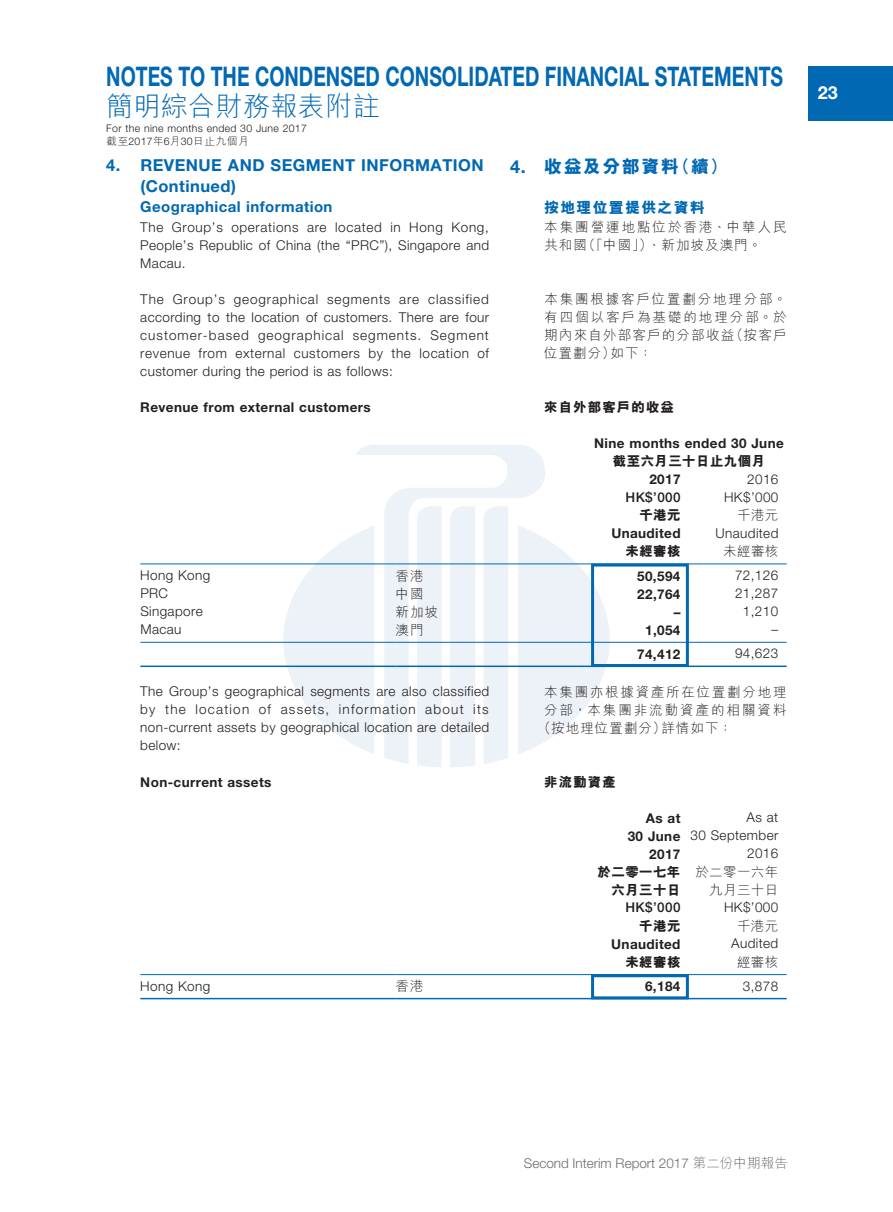
<style>
.page{position:relative;width:893px;height:1212px;background:#fff}
.page>*{position:absolute;margin:0;border:0;box-sizing:border-box;transform-origin:0 0}
.t1{font:700 27px "Helvetica Neue LT Std";color:#0168b3;scale:.72 1}
.t2{font:300 27px "M Hei HK";letter-spacing:.015em;color:#0168b3}
.t3{font:800 18px "M Hei HK";letter-spacing:.08em;color:#0168b3}
.t4{font:700 18px "Helvetica Neue LT Std";color:#fff}
.t5{font:700 16.5px/21px "Helvetica Neue LT Std";letter-spacing:.03em;color:#0168b3}
.t6{font:700 15px "Helvetica Neue LT Std";letter-spacing:.03em;color:#0168b3}
.t7{font:800 15px "M Hei HK";letter-spacing:.08em;color:#0168b3}
.t8{font:300 13.5px/18px "Helvetica Neue LT Std";letter-spacing:.03em;color:#231f20;text-align:justify}
.t9{font:300 13.5px/18px "M Hei HK";letter-spacing:.13em;color:#231f20}
.t10{font:700 13.5px "Helvetica Neue LT Std";letter-spacing:.03em;color:#231f20}
.t11{font:800 13.5px/18px "M Hei HK";letter-spacing:.03em;color:#231f20}
.t12{font:300 13.5px "Helvetica Neue LT Std";color:#6c6d70}
.t13{font:500 13.5px "Helvetica Neue LT Std";letter-spacing:.03em;color:#231f20}
.t14{font:300 13.5px "M Hei HK";letter-spacing:.08em;color:#231f20}
.t15{font:800 13.5px "M Hei HK";letter-spacing:.08em;color:#231f20}
.t16{font:300 10.5px "Helvetica Neue LT Std";letter-spacing:.03em;color:#231f20}
.t17{font:300 10.5px "M Hei HK";letter-spacing:.08em;color:#231f20}
.s1{font-family:"Helvetica Neue LT Std"}
.s2{font-family:"Helvetica Neue LT Std";font-weight:700}
.s3{font-weight:700}
.s4{font-weight:300}
.s5{font-family:"M Hei HK"}
</style>
<div class="page">
<div style="left:808px;top:66px;width:85px;height:55px;background:#0168b3"></div>
<svg style="left:356px;top:445px;width:189px;height:319px"></svg>
<svg style="left:283px;top:525px;width:91px;height:229px"></svg>
<div style="left:450px;top:506px;width:25px;height:261px;background:#edf1f8"></div>
<svg style="left:518px;top:525px;width:92px;height:229px"></svg>
<div style="left:484px;top:506px;width:24px;height:258px;background:#edf1f8"></div>
<hr style="left:140px;top:563px;width:255px;height:1px;background:#0168b3">
<hr style="left:395px;top:563px;width:196px;height:1px;background:#0168b3">
<div style="left:591px;top:563px;width:98px;height:104px;border:3px solid #0168b3"></div>
<hr style="left:689px;top:563px;width:98px;height:1px;background:#0168b3">
<hr style="left:140px;top:642px;width:255px;height:1px;background:#0168b3">
<hr style="left:395px;top:642px;width:196px;height:1px;background:#0168b3">
<hr style="left:591px;top:642px;width:98px;height:1px;background:#0168b3">
<hr style="left:689px;top:642px;width:98px;height:1px;background:#0168b3">
<hr style="left:140px;top:665px;width:255px;height:2px;background:#0168b3">
<hr style="left:395px;top:665px;width:196px;height:2px;background:#0168b3">
<hr style="left:591px;top:665px;width:98px;height:2px;background:#0168b3">
<hr style="left:689px;top:665px;width:98px;height:2px;background:#0168b3">
<hr style="left:140px;top:974px;width:255px;height:1px;background:#0168b3">
<hr style="left:395px;top:974px;width:196px;height:1px;background:#0168b3">
<div style="left:591px;top:974px;width:98px;height:25px;border:3px solid #0168b3"></div>
<hr style="left:689px;top:974px;width:98px;height:1px;background:#0168b3">
<hr style="left:140px;top:998px;width:255px;height:1px;background:#0168b3">
<hr style="left:395px;top:998px;width:196px;height:1px;background:#0168b3">
<hr style="left:591px;top:998px;width:98px;height:1px;background:#0168b3">
<hr style="left:689px;top:998px;width:98px;height:1px;background:#0168b3">
<h1 class="t1" style="left:106px;top:60px;width:942px">NOTES TO THE CONDENSED CONSOLIDATED FINANCIAL STATEMENTS</h1>
<h1 class="t2" style="left:106px;top:87px;width:275px">簡明綜合財務報表附註</h1>
<p class="t16" style="left:106px;top:121px;width:202px">For the nine months ended 30 June 2017</p>
<p class="t17" style="left:106px;top:134px;width:144px">截至<span class="s1">2017</span>年<span class="s1">6</span>月<span class="s1">30</span>日止九個月</p>
<p class="t5" style="left:140px;top:154px;width:345px;text-indent:-34px">4. REVENUE AND SEGMENT INFORMATION (Continued)</p>
<p class="t6" style="left:140px;top:197px;width:194px">Geographical information</p>
<p class="t8" style="left:140px;top:217px;width:350px">The Group’s operations are located in Hong Kong, People’s Republic of China (the “PRC”), Singapore and Macau.</p>
<p class="t8" style="left:140px;top:289px;width:350px">The Group’s geographical segments are classified according to the location of customers. There are four customer-based geographical segments. Segment revenue from external customers by the location of customer during the period is as follows:</p>
<p class="t10" style="left:140px;top:399px;width:232px">Revenue from external customers</p>
<h2 class="t3" style="left:510px;top:155px;width:219px"><span class="s2">4.</span> 收益及分部資料（續）</h2>
<p class="t7" style="left:544px;top:197px;width:162px">按地理位置提供之資料</p>
<p class="t9" style="left:544px;top:218px;width:244px">本集團營運地點位於香港、中華人民共和國（「中國」）、新加坡及澳門。</p>
<p class="t9" style="left:544px;top:290px;width:244px;text-align:justify">本集團根據客戶位置劃分地理分部。有四個以客戶為基礎的地理分部。於期內來自外部客戶的分部收益（按客戶位置劃分）如下：</p>
<p class="t15" style="left:544px;top:398px;width:131px">來自外部客戶的收益</p>
<p class="t10" style="left:594px;top:435px;width:191px">Nine months ended 30 June</p>
<p class="t11" style="left:613px;top:452px;width:154px">截至六月三十日止九個月</p>
<p class="t10" style="left:649px;top:471px;width:33px">2017</p>
<p class="t8" style="left:747px;top:469px;width:33px">2016</p>
<p class="t13" style="left:626px;top:489px;width:57px">HK$’000</p>
<p class="t8" style="left:724px;top:487px;width:56px">HK$’000</p>
<p class="t11" style="left:639px;top:506px;width:43px">千港元</p>
<p class="t9" style="left:737px;top:506px;width:43px">千港元</p>
<p class="t10" style="left:611px;top:525px;width:71px">Unaudited</p>
<p class="t8" style="left:716px;top:523px;width:64px">Unaudited</p>
<p class="t11" style="left:625px;top:542px;width:57px">未經審核</p>
<p class="t9" style="left:723px;top:542px;width:57px">未經審核</p>
<p class="t8" style="left:140px;top:566px;width:71px">Hong Kong</p>
<p class="t9" style="left:395px;top:566px;width:30px">香港</p>
<p class="t10" style="left:637px;top:567px;width:45px">50,594</p>
<p class="t8" style="left:735px;top:566px;width:45px">72,126</p>
<p class="t8" style="left:140px;top:584px;width:29px">PRC</p>
<p class="t9" style="left:395px;top:584px;width:30px">中國</p>
<p class="t10" style="left:637px;top:585px;width:45px">22,764</p>
<p class="t8" style="left:735px;top:584px;width:45px">21,287</p>
<p class="t8" style="left:140px;top:602px;width:64px">Singapore</p>
<p class="t9" style="left:395px;top:602px;width:44px">新加坡</p>
<p class="t10" style="left:674px;top:603px;width:8px">–</p>
<p class="t8" style="left:743px;top:602px;width:37px">1,210</p>
<p class="t8" style="left:140px;top:620px;width:43px">Macau</p>
<p class="t9" style="left:396px;top:620px;width:30px">澳門</p>
<p class="t10" style="left:645px;top:621px;width:37px">1,054</p>
<p class="t8" style="left:771px;top:620px;width:8px">–</p>
<p class="t10" style="left:637px;top:646px;width:45px">74,412</p>
<p class="t8" style="left:735px;top:644px;width:45px">94,623</p>
<p class="t8" style="left:140px;top:682px;width:350px">The Group’s geographical segments are also classified by the location of assets, information about its non-current assets by geographical location are detailed below:</p>
<p class="t10" style="left:140px;top:774px;width:133px">Non-current assets</p>
<p class="t10" style="left:646px;top:810px;width:36px">As at</p>
<p class="t8" style="left:747px;top:808px;width:33px">As at</p>
<p class="t8" style="left:628px;top:826px;width:152px"><span class="s3">30 June</span> 30 September</p>
<p class="t10" style="left:649px;top:846px;width:33px">2017</p>
<p class="t8" style="left:747px;top:844px;width:33px">2016</p>
<p class="t11" style="left:611px;top:863px;width:168px;text-indent:-14px">於二零一七年 <span class="s4">於二零一六年</span>六月三十日</p>
<p class="t9" style="left:544px;top:683px;width:244px">本集團亦根據資產所在位置劃分地理</p>
<p class="t9" style="left:544px;top:701px;width:244px">分部，本集團非流動資產的相關資料</p>
<p class="t14" style="left:537px;top:719px;width:196px">（按地理位置劃分）詳情如下：</p>
<p class="t11" style="left:544px;top:773px;width:73px">非流動資產</p>
<p class="t9" style="left:709px;top:880px;width:71px">九月三十日</p>
<p class="t13" style="left:625px;top:899px;width:57px">HK$’000</p>
<p class="t8" style="left:724px;top:898px;width:56px">HK$’000</p>
<p class="t11" style="left:639px;top:917px;width:43px">千港元</p>
<p class="t9" style="left:737px;top:916px;width:43px">千港元</p>
<p class="t10" style="left:611px;top:936px;width:71px">Unaudited</p>
<p class="t8" style="left:731px;top:934px;width:49px">Audited</p>
<p class="t11" style="left:625px;top:953px;width:57px">未經審核</p>
<p class="t9" style="left:737px;top:952px;width:43px">經審核</p>
<p class="t8" style="left:140px;top:976px;width:71px">Hong Kong</p>
<p class="t9" style="left:395px;top:977px;width:30px">香港</p>
<p class="t10" style="left:645px;top:978px;width:37px">6,184</p>
<p class="t8" style="left:743px;top:976px;width:37px">3,878</p>
<h2 class="t4" style="left:818px;top:82px;width:22px">23</h2>
<p class="t12" style="left:524px;top:1155px;width:266px">Second Interim Report 2017 <span class="s5">第二份中期報告</span></p>
</div>
